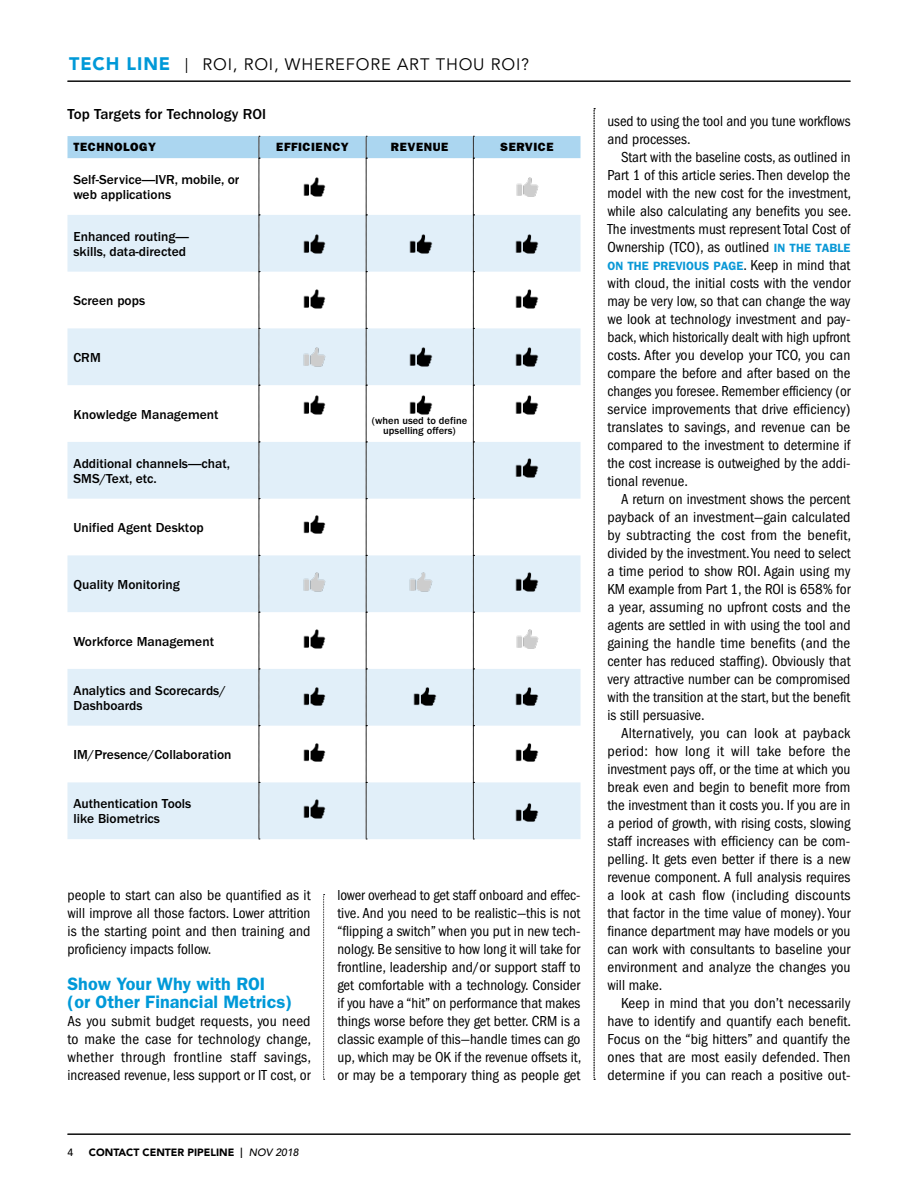
<style>
.page{position:relative;width:918px;height:1188px;background:#fff}
.page>*{position:absolute;margin:0;border:0;box-sizing:border-box;transform-origin:0 0}
.t1{font:600 18px/18px "Franklin Gothic";color:#0099d8}
.t2{font:900 18px "Avenir";letter-spacing:.05em;color:#0099d8}
.t3{font:16.5px "Avenir";letter-spacing:.05em;color:#000}
.t4{font:condensed 15px/18px "Franklin Gothic";color:#000;text-align:justify}
.t5{font:500 15px "Franklin Gothic";color:#000}
.t6{font:500 13.5px/15px "Franklin Gothic";color:#000}
.t7{font:800 12px "Franklin Gothic";letter-spacing:.05em;color:#000}
.t8{font:600 12px "Franklin Gothic";color:#0a98d6}
.t9{font:500 10.5px/10.5px "Franklin Gothic";color:#000;text-align:center}
.t10{font:900 10.5px "Avenir";color:#000}
.t11{font:500 10.5px "Avenir";color:#000}
.s1{font-weight:500;font-style:italic}
.s2{font-weight:600;font-stretch:normal;font-size:12px;color:#0a98d6}
.s3{font-weight:400;font-stretch:condensed;font-size:15px;color:#000}
</style>
<div class="page">
<hr style="left:68px;top:81px;width:782px;height:1px;background:#000">
<hr style="left:68px;top:1134px;width:782px;height:1px;background:#000">
<svg style="left:594px;top:108px;width:1px;height:972px"></svg>
<svg style="left:323px;top:894px;width:2px;height:186px"></svg>
<svg style="left:68px;top:136px;width:512px;height:704px"></svg>
<img style="left:408px;top:345px;width:25px;height:24px">
<img style="left:302px;top:345px;width:25px;height:24px">
<img style="left:302px;top:175px;width:25px;height:25px">
<img style="left:515px;top:175px;width:24px;height:24px">
<img style="left:302px;top:393px;width:25px;height:24px">
<img style="left:302px;top:286px;width:25px;height:25px">
<img style="left:302px;top:232px;width:25px;height:25px">
<img style="left:408px;top:232px;width:25px;height:25px">
<img style="left:515px;top:232px;width:25px;height:25px">
<img style="left:515px;top:286px;width:25px;height:25px">
<img style="left:515px;top:345px;width:25px;height:24px">
<img style="left:302px;top:570px;width:25px;height:24px">
<img style="left:515px;top:393px;width:25px;height:24px">
<img style="left:408px;top:393px;width:25px;height:24px">
<img style="left:515px;top:456px;width:25px;height:24px">
<img style="left:302px;top:512px;width:25px;height:25px">
<img style="left:409px;top:570px;width:24px;height:24px">
<img style="left:515px;top:627px;width:24px;height:24px">
<img style="left:515px;top:570px;width:25px;height:24px">
<img style="left:302px;top:626px;width:25px;height:25px">
<img style="left:302px;top:684px;width:25px;height:25px">
<img style="left:412px;top:684px;width:25px;height:25px">
<img style="left:515px;top:684px;width:25px;height:25px">
<img style="left:302px;top:740px;width:25px;height:25px">
<img style="left:302px;top:797px;width:25px;height:25px">
<img style="left:515px;top:740px;width:25px;height:25px">
<img style="left:515px;top:800px;width:25px;height:25px">
<p class="t2" style="left:69px;top:53px;width:103px">TECH LINE</p>
<p class="t3" style="left:203px;top:54px;width:328px">ROI, ROI, WHEREFORE ART THOU ROI?</p>
<p class="t5" style="left:68px;top:106px;width:200px">Top Targets for Technology ROI</p>
<p class="t7" style="left:74px;top:140px;width:84px">TECHNOLOGY</p>
<p class="t7" style="left:276px;top:140px;width:74px">EFFICIENCY</p>
<p class="t7" style="left:391px;top:140px;width:59px">REVENUE</p>
<p class="t7" style="left:500px;top:140px;width:55px">SERVICE</p>
<p class="t6" style="left:74px;top:172px;width:167px">Self-Service—IVR, mobile, or web applications</p>
<p class="t6" style="left:74px;top:229px;width:117px">Enhanced routing— skills, data-directed</p>
<p class="t6" style="left:74px;top:293px;width:73px">Screen pops</p>
<p class="t6" style="left:74px;top:350px;width:29px">CRM</p>
<p class="t6" style="left:74px;top:407px;width:147px">Knowledge Management</p>
<p class="t6" style="left:74px;top:456px;width:158px">Additional channels—chat,<br>SMS/Text, etc.</p>
<p class="t6" style="left:74px;top:520px;width:132px">Unified Agent Desktop</p>
<p class="t6" style="left:74px;top:577px;width:108px">Quality Monitoring</p>
<p class="t6" style="left:74px;top:634px;width:142px">Workforce Management</p>
<p class="t6" style="left:74px;top:683px;width:154px">Analytics and Scorecards/<br>Dashboards</p>
<p class="t6" style="left:74px;top:747px;width:159px">IM/Presence/Collaboration</p>
<p class="t6" style="left:74px;top:797px;width:119px">Authentication Tools like Biometrics</p>
<p class="t4" style="left:68px;top:886px;width:245px">people to start can also be quantified as it will improve all those factors. Lower attrition is the starting point and then training and proficiency impacts follow.</p>
<p class="t1" style="left:68px;top:975px;width:226px">Show Your Why with ROI (or Other Financial Metrics)</p>
<p class="t4" style="left:68px;top:1012px;width:245px">As you submit budget requests, you need to make the case for technology change, whether through frontline staff savings, increased revenue, less support or IT cost, or</p>
<p class="t11" style="left:68px;top:1146px;width:7px">4</p>
<p class="t10" style="left:89px;top:1146px;width:211px">CONTACT CENTER PIPELINE ❘ <span class="s1">NOV 2018</span></p>
<p class="t9" style="left:372px;top:415px;width:97px">(when used to define upselling offers)</p>
<p class="t4" style="left:338px;top:886px;width:245px">lower overhead to get staff onboard and effec&shy;tive. And you need to be realistic—this is not “flipping a switch” when you put in new tech&shy;nology. Be sensitive to how long it will take for frontline, leadership and/or support staff to get comfortable with a technology. Consider if you have a “hit” on performance that makes things worse before they get better. CRM is a classic example of this—handle times can go up, which may be OK if the revenue offsets it, or may be a temporary thing as people get</p>
<p class="t4" style="left:608px;top:112px;width:245px">used to using the tool and you tune workflows and processes.</p>
<p class="t4" style="left:608px;top:148px;width:245px;text-indent:14px">Start with the baseline costs, as outlined in Part 1 of this article series. Then develop the model with the new cost for the investment, while also calculating any benefits you see.<br>The investments must represent Total Cost of Ownership (TCO), as outlined <span class="s2">IN THE TABLE</span></p>
<p class="t8" style="left:608px;top:259px;width:244px">ON THE PREVIOUS PAGE<span class="s3">. Keep in mind that</span></p>
<p class="t4" style="left:608px;top:274px;width:245px">with cloud, the initial costs with the vendor may be very low, so that can change the way we look at technology investment and pay&shy;back, which historically dealt with high upfront costs. After you develop your TCO, you can compare the before and after based on the changes you foresee. Remember efficiency (or service improvements that drive efficiency) translates to savings, and revenue can be compared to the investment to determine if the cost increase is outweighed by the addi&shy;tional revenue.</p>
<p class="t4" style="left:608px;top:490px;width:245px;text-indent:14px">A return on investment shows the percent payback of an investment—gain calculated by subtracting the cost from the benefit, divided by the investment. You need to select a time period to show ROI. Again using my KM example from Part 1, the ROI is 658% for a year, assuming no upfront costs and the agents are settled in with using the tool and gaining the handle time benefits (and the center has reduced staffing). Obviously that very attractive number can be compromised with the transition at the start, but the benefit is still persuasive.</p>
<p class="t4" style="left:608px;top:724px;width:245px;text-indent:14px">Alternatively, you can look at payback period: how long it will take before the investment pays off, or the time at which you break even and begin to benefit more from the investment than it costs you. If you are in a period of growth, with rising costs, slowing staff increases with efficiency can be com&shy;pelling. It gets even better if there is a new revenue component. A full analysis requires a look at cash flow (including discounts that factor in the time value of money). Your finance department may have models or you can work with consultants to baseline your environment and analyze the changes you will make.</p>
<p class="t4" style="left:608px;top:994px;width:245px;text-indent:14px">Keep in mind that you don’t necessarily have to identify and quantify each benefit.<br>Focus on the “big hitters” and quantify the ones that are most easily defended. Then determine if you can reach a positive out-</p>
</div>
